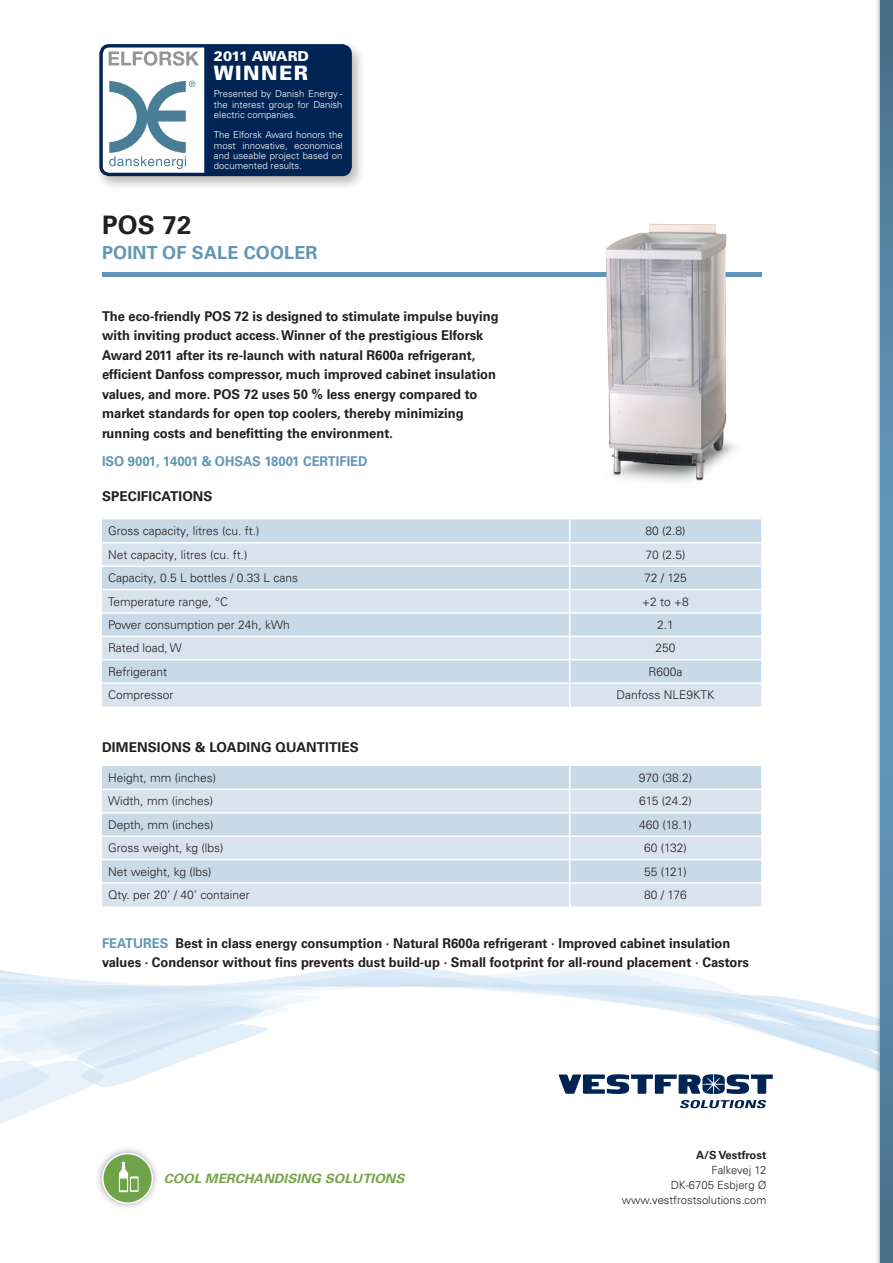
<style>
.page{position:relative;width:893px;height:1263px;background:#fff}
.page>*{position:absolute;margin:0;border:0;box-sizing:border-box;transform-origin:0 0}
.t1{font:700 25.5px "Univers LT Pro 65";color:#231f20}
.t2{font:900 19.8px "Univers LT Pro 75";letter-spacing:.07em;color:#fff}
.t3{font:700 18px "Univers LT Pro 65";letter-spacing:.01em;color:#6196b9}
.t4{font:900 13.65px "Univers LT Pro 75";letter-spacing:-.02em;color:#fff}
.t5{font:700 13.5px/19.5px "Univers LT Pro 65";color:#231f20;scale:.96 1}
.t6{font:700 13.5px "Univers LT Pro 65";color:#231f20}
.t7{font:700 13.5px "Univers LT Pro 65";color:#6196b9;scale:.96 1}
.t8{font:italic 700 12.9px "Univers LT Pro 65";color:#7aa24d;scale:1.05 1}
.t9{font:300 12px "Univers LT Pro 45";color:#231f20}
.t10{font:300 11.25px/15px "Univers LT Pro 45";color:#231f20;text-align:right}
.t11{font:700 11.25px "Univers LT Pro 65";color:#231f20}
.t12{font:300 9.6px/10.2px "Univers LT Pro 45";color:#fff;text-align:justify}
.s1{color:#6196b9}
</style>
<div class="page">
<svg style="left:0;top:968px;width:875px;height:156px"></svg>
<div style="left:875px;top:0;width:18px;height:1263px;background:#231f20;opacity:.5"></div>
<svg style="left:880px;top:0;width:13px;height:1263px;background:#5686a6"></svg>
<hr style="left:102px;top:272px;width:659px;height:4px;background:#6196b9">
<div style="left:95px;top:1146px;width:65px;height:65px;background:#231f20;opacity:.4"></div>
<div style="left:103px;top:1153px;width:49px;height:50px;background:#6fa34a;border-radius:50%"></div>
<svg style="left:119px;top:1162px;width:20px;height:30px"></svg>
<div style="left:102px;top:1153px;width:51px;height:51px;border:2px solid #fff;border-radius:50%"></div>
<div style="left:102px;top:519px;width:659px;height:23px;background:#c8d9e7"></div>
<svg style="left:102px;top:543px;width:659px;height:163px;background:#d2dfea"></svg>
<hr style="left:569px;top:519px;width:2px;height:23px;background:#fff">
<hr style="left:569px;top:543px;width:2px;height:22px;background:#fff">
<hr style="left:102px;top:565px;width:468px;height:2px;background:#fff">
<hr style="left:570px;top:565px;width:191px;height:2px;background:#fff">
<hr style="left:569px;top:567px;width:2px;height:22px;background:#fff">
<hr style="left:102px;top:589px;width:468px;height:1px;background:#fff">
<hr style="left:570px;top:589px;width:191px;height:1px;background:#fff">
<hr style="left:569px;top:590px;width:2px;height:22px;background:#fff">
<hr style="left:102px;top:612px;width:468px;height:2px;background:#fff">
<hr style="left:570px;top:612px;width:191px;height:2px;background:#fff">
<hr style="left:569px;top:614px;width:2px;height:22px;background:#fff">
<hr style="left:102px;top:636px;width:468px;height:1px;background:#fff">
<hr style="left:570px;top:636px;width:191px;height:1px;background:#fff">
<hr style="left:569px;top:637px;width:2px;height:22px;background:#fff">
<hr style="left:102px;top:659px;width:468px;height:1px;background:#fff">
<hr style="left:570px;top:659px;width:191px;height:1px;background:#fff">
<hr style="left:569px;top:660px;width:2px;height:22px;background:#fff">
<hr style="left:102px;top:682px;width:468px;height:2px;background:#fff">
<hr style="left:570px;top:682px;width:191px;height:2px;background:#fff">
<hr style="left:569px;top:684px;width:2px;height:22px;background:#fff">
<div style="left:102px;top:766px;width:659px;height:23px;background:#c8d9e7"></div>
<svg style="left:102px;top:790px;width:659px;height:116px;background:#d2dfea"></svg>
<hr style="left:569px;top:766px;width:2px;height:23px;background:#fff">
<hr style="left:569px;top:790px;width:2px;height:22px;background:#fff">
<hr style="left:102px;top:812px;width:468px;height:1px;background:#fff">
<hr style="left:570px;top:812px;width:191px;height:1px;background:#fff">
<hr style="left:569px;top:813px;width:2px;height:22px;background:#fff">
<hr style="left:102px;top:835px;width:468px;height:2px;background:#fff">
<hr style="left:570px;top:835px;width:191px;height:2px;background:#fff">
<hr style="left:569px;top:837px;width:2px;height:22px;background:#fff">
<hr style="left:102px;top:859px;width:468px;height:1px;background:#fff">
<hr style="left:570px;top:859px;width:191px;height:1px;background:#fff">
<hr style="left:569px;top:860px;width:2px;height:22px;background:#fff">
<hr style="left:102px;top:882px;width:468px;height:2px;background:#fff">
<hr style="left:570px;top:882px;width:191px;height:2px;background:#fff">
<hr style="left:569px;top:884px;width:2px;height:22px;background:#fff">
<img style="left:574px;top:223px;width:182px;height:259px">
<div style="left:95px;top:42px;width:270px;height:150px;background:#231f20;opacity:.3"></div>
<div style="left:101px;top:46px;width:249px;height:128px;background:#fff;border-radius:8px"></div>
<div style="left:99px;top:44px;width:253px;height:132px;border:3px solid #002554;border-radius:8px"></div>
<svg style="left:109px;top:46px;width:241px;height:128px"></svg>
<p class="t4" style="left:214px;top:48px;width:97px">2011 AWARD</p>
<h2 class="t2" style="left:214px;top:60px;width:96px">WINNER</h2>
<p class="t12" style="left:214px;top:89px;width:130px">Presented by Danish Energy - the interest group for Danish electric companies.</p>
<p class="t12" style="left:214px;top:130px;width:130px">The Elforsk Award honors the most innovative, economical and useable project based on documented results.</p>
<h1 class="t1" style="left:102px;top:209px;width:18px">pos</h1>
<h1 class="t1" style="left:163px;top:209px;width:30px">72</h1>
<h3 class="t3" style="left:102px;top:242px;width:156px">Poi nt of Sale coo</h3>
<h3 class="t3" style="left:284px;top:242px;width:22px">ler</h3>
<p class="t5" style="left:102px;top:306px;width:415px">The eco-friendly POS 72 is designed to stimulate impulse buying with inviting product access. Winner of the prestigious Elforsk Award 2011 after its re-launch with natural R600a refrigerant, efficient Danfoss compressor, much improved cabinet insulation values, and more. POS 72 uses 50 % less energy compared to market standards for open top coolers, thereby minimizing running costs and benefitting the environment.</p>
<p class="t7" style="left:102px;top:453px;width:278px">ISO 9001, 14001 &amp; OHSAS 18001 CERTIFIED</p>
<p class="t6" style="left:102px;top:488px;width:18px">Specificatio</p>
<p class="t6" style="left:193px;top:488px;width:19px">ns</p>
<p class="t9" style="left:108px;top:524px;width:153px">Gross capacity, litres (cu. ft.)</p>
<p class="t9" style="left:645px;top:524px;width:42px">80 (2.8)</p>
<p class="t9" style="left:108px;top:547px;width:141px">Net capacity, litres (cu. ft.)</p>
<p class="t9" style="left:645px;top:547px;width:42px">70 (2.5)</p>
<p class="t9" style="left:108px;top:571px;width:192px">Capacity, 0.5 L bottles / 0.33 L cans</p>
<p class="t9" style="left:644px;top:571px;width:44px">72 / 125</p>
<p class="t9" style="left:108px;top:594px;width:122px">Temperature range, °C</p>
<p class="t9" style="left:642px;top:594px;width:48px">+2 to +8</p>
<p class="t9" style="left:108px;top:617px;width:183px">Power consumption per 24h, kWh</p>
<p class="t9" style="left:657px;top:617px;width:18px">2.1</p>
<p class="t9" style="left:108px;top:641px;width:75px">Rated load, W</p>
<p class="t9" style="left:655px;top:641px;width:22px">250</p>
<p class="t9" style="left:108px;top:664px;width:61px">Refrigerant</p>
<p class="t9" style="left:648px;top:664px;width:36px">R600a</p>
<p class="t9" style="left:108px;top:688px;width:67px">Compressor</p>
<p class="t9" style="left:617px;top:688px;width:99px">Danfoss NLE9KTK</p>
<p class="t6" style="left:102px;top:739px;width:124px">Dimensions &amp; loadi</p>
<p class="t6" style="left:250px;top:739px;width:75px">ng quantities</p>
<p class="t9" style="left:108px;top:770px;width:110px">Height, mm (inches)</p>
<p class="t9" style="left:639px;top:770px;width:55px">970 (38.2)</p>
<p class="t9" style="left:108px;top:794px;width:106px">Width, mm (inches)</p>
<p class="t9" style="left:639px;top:794px;width:54px">615 (24.2)</p>
<p class="t9" style="left:108px;top:817px;width:107px">Depth, mm (inches)</p>
<p class="t9" style="left:639px;top:817px;width:54px">460 (18.1)</p>
<p class="t9" style="left:108px;top:841px;width:117px">Gross weight, kg (lbs)</p>
<p class="t9" style="left:644px;top:841px;width:44px">60 (132)</p>
<p class="t9" style="left:108px;top:864px;width:105px">Net weight, kg (lbs)</p>
<p class="t9" style="left:644px;top:864px;width:44px">55 (121)</p>
<p class="t9" style="left:108px;top:887px;width:143px">Qty. per 20’ / 40’ container</p>
<p class="t9" style="left:644px;top:887px;width:44px">80 / 176</p>
<p class="t5" style="left:102px;top:933px;width:675px"><span class="s1">FEATURES</span> Best in class energy consumption · Natural R600a refrigerant · Improved cabinet insulation values · Condensor without fins prevents dust build-up · Small footprint for all-round placement · Castors</p>
<p class="t8" style="left:164px;top:1171px;width:231px">COOL MERCHANDISING SOLUTIONS</p>
<p class="t11" style="left:696px;top:1148px;width:72px">A/S Vestfrost</p>
<p class="t10" style="left:622px;top:1162px;width:146px">Falkevej 12<br>DK-6705 Esbjerg Ø www.vestfrostsolutions.com</p>
</div>
